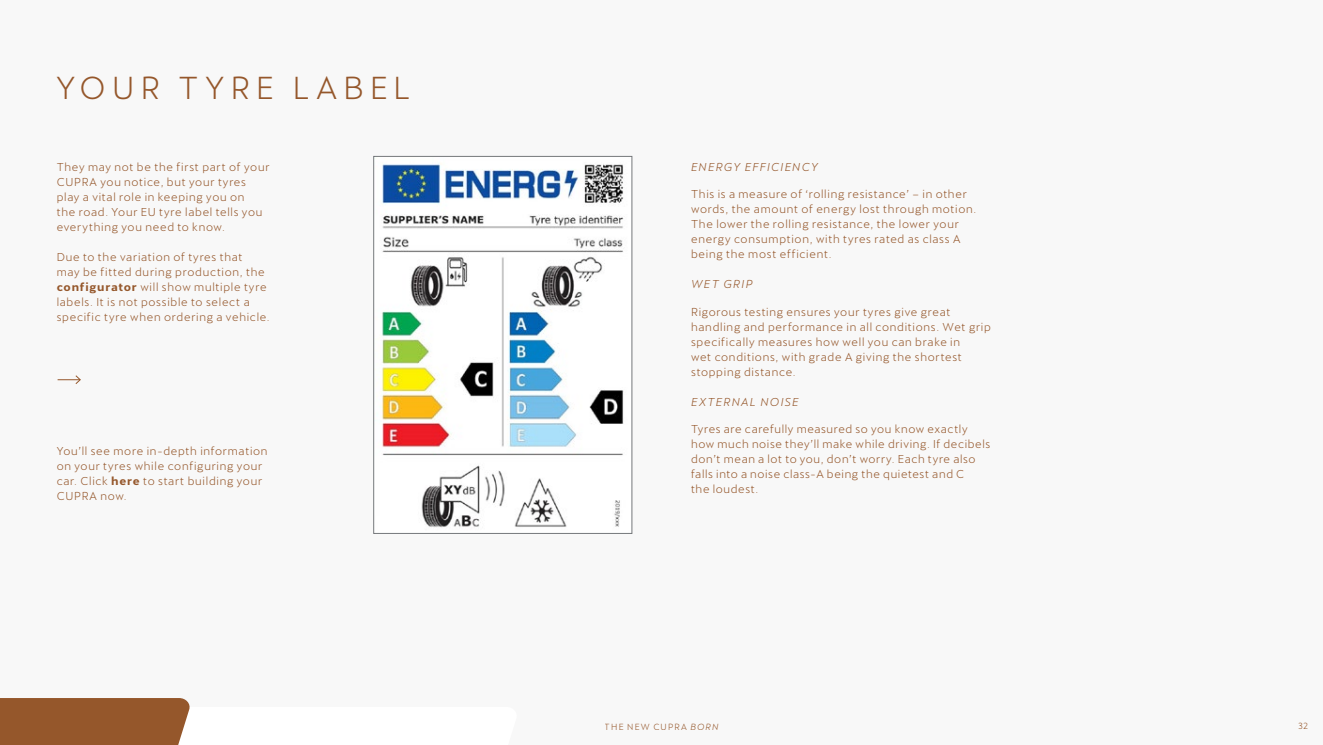
<style>
.page{position:relative;width:1323px;height:745px;background:#fff}
.page>*{position:absolute;margin:0;border:0;box-sizing:border-box;transform-origin:0 0}
.t1{font:31.25px "Cupra";letter-spacing:.205em;color:#95572b}
.t2{font:11.25px/15px "Cupra";letter-spacing:.06em;color:#95572b}
.t3{font:italic 11.25px "Cupra";letter-spacing:.115em;color:#95572b}
.t4{font:8.75px "Cupra";letter-spacing:.135em;color:#95572b}
.s1{font-weight:700}
.s2{font-style:italic}
</style>
<div class="page">
<div style="left:0;top:0;width:1322px;height:744px;background:#f8f8f8"></div>
<img style="left:382px;top:164px;width:242px;height:363px">
<div style="left:373px;top:156px;width:259px;height:377px;border:1px solid #75787b"></div>
<div style="left:0;top:706px;width:464px;height:38px;background:#fff"></div>
<div style="left:0;top:698px;width:190px;height:46px;background:#95572b"></div>
<svg style="left:58px;top:375px;width:23px;height:9px"></svg>
<h1 class="t1" style="left:56px;top:60px;width:355px">YOUR TYRE LABEL</h1>
<p class="t2" style="left:57px;top:158px;width:214px">They may not be the first part of your CUPRA you notice, but your tyres play a vital role in keeping you on<br>the road. Your EU tyre label tells you everything you need to know.</p>
<p class="t2" style="left:57px;top:248px;width:214px">Due to the variation of tyres that<br>may be fitted during production, the <span class="s1">configurator</span> will show multiple tyre labels. It is not possible to select a specific tyre when ordering a vehicle.</p>
<p class="t2" style="left:57px;top:441px;width:212px">You’ll see more in-depth information on your tyres while configuring your car. Click <span class="s1">here</span> to start building your<br>CUPRA now.</p>
<p class="t3" style="left:691px;top:157px;width:128px">ENERGY EFFICIENCY</p>
<p class="t2" style="left:691px;top:185px;width:287px">This is a measure of ‘rolling resistance’ – in other words, the amount of energy lost through motion.<br>The lower the rolling resistance, the lower your energy consumption, with tyres rated as class A being the most efficient.</p>
<p class="t3" style="left:691px;top:274px;width:63px">WET GRIP</p>
<p class="t2" style="left:691px;top:302px;width:301px">Rigorous testing ensures your tyres give great handling and performance in all conditions. Wet grip specifically measures how well you can brake in<br>wet conditions, with grade A giving the shortest stopping distance.</p>
<p class="t3" style="left:691px;top:392px;width:109px">EXTERNAL NOISE</p>
<p class="t2" style="left:691px;top:420px;width:301px">Tyres are carefully measured so you know exactly how much noise they’ll make while driving. If decibels don’t mean a lot to you, don’t worry. Each tyre also falls into a noise class-A being the quietest and C<br>the loudest.</p>
<p class="t4" style="left:605px;top:718px;width:115px">THE NEW CUPRA <span class="s2">BORN</span></p>
<p class="t4" style="left:1298px;top:717px;width:11px">32</p>
</div>
